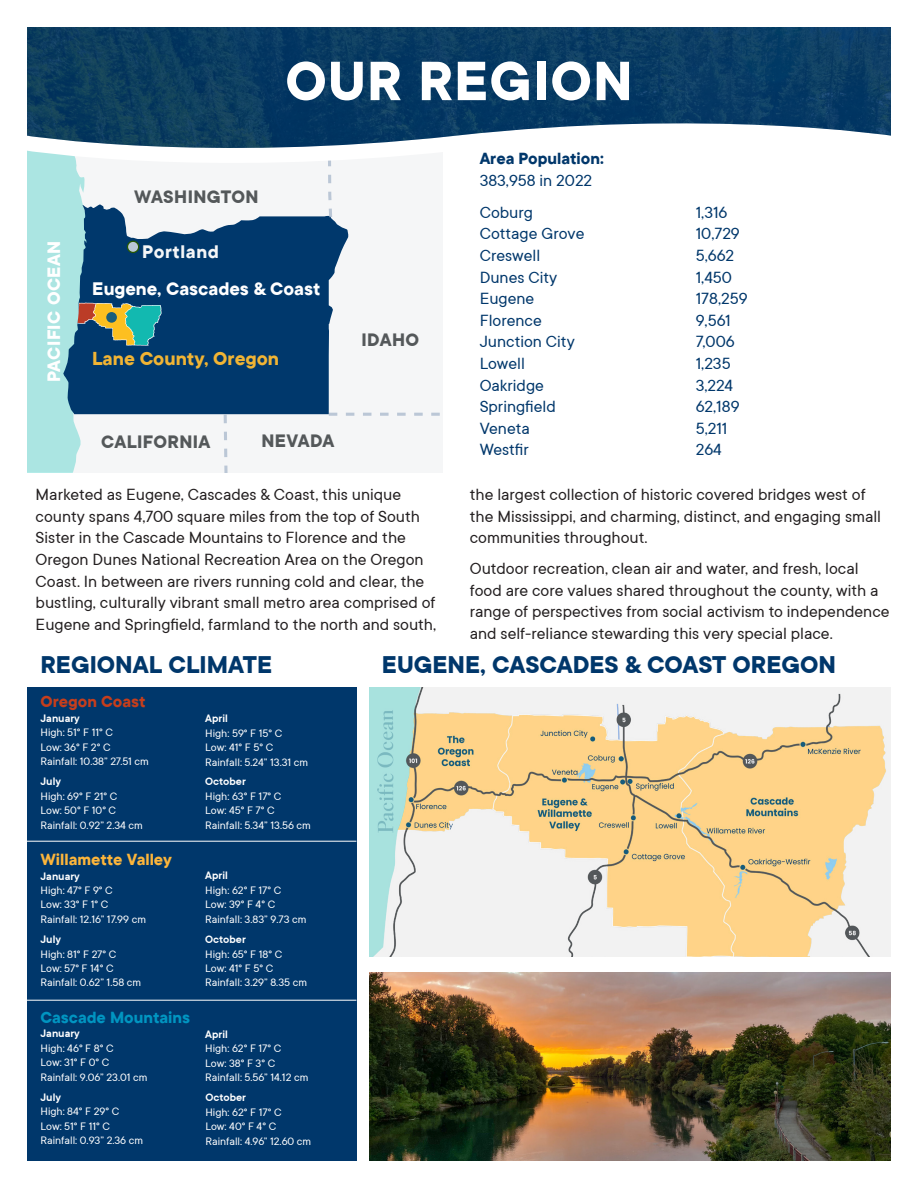
<style>
.page{position:relative;width:918px;height:1188px;background:#fff}
.page>*{position:absolute;margin:0;border:0;box-sizing:border-box;transform-origin:0 0}
.t1{font:700 60.9px "TT Commons";letter-spacing:.02em;color:#fff}
.t2{font:700 27px "TT Commons";color:#00376b}
.t3{font:700 21px "TT Commons";color:#f1b434}
.t4{font:700 20.25px "TT Commons";color:#fff}
.t5{font:700 20.25px "TT Commons";letter-spacing:.03em;color:#f5f6f7}
.t6{font:700 20.1px "TT Commons";letter-spacing:.02em;color:#54585a}
.t7{font:700 20.1px "TT Commons";letter-spacing:.02em;color:#fff}
.t8{font:18px/21.6px "TT Commons";color:#231f20}
.t9{font:18px "TT Commons";color:#00376b}
.t10{font:700 18px "TT Commons";color:#fcb53b}
.t11{font:700 18px "TT Commons";color:#0095c1}
.t12{font:700 18px "TT Commons";color:#00376b}
.t13{font:700 18px "TT Commons";color:#c63e1c}
.t14{font:12px "TT Commons";color:#fff}
.t15{font:600 12px "TT Commons";color:#fff}
</style>
<div class="page">
<div style="left:27px;top:127px;width:416px;height:345px;background:#abe5e2"></div>
<div style="left:73px;top:178px;width:370px;height:294px;background:#f5f6f7"></div>
<div style="left:222px;top:412px;width:221px;height:60px;background:#f5f6f7"></div>
<svg style="left:326px;top:178px;width:8px;height:27px"></svg>
<svg style="left:63px;top:205px;width:286px;height:209px;background:#2a5a85"></svg>
<svg style="left:76px;top:303px;width:86px;height:43px;background:#5f8870"></svg>
<div style="left:106px;top:312px;width:11px;height:11px;background:#1a5e7c;border-radius:50%"></div>
<div style="left:127px;top:241px;width:12px;height:12px;background:#bbc7d6;border:1px solid #285900;border-radius:50%"></div>
<img style="left:370px;top:687px;width:521px;height:270px">
<div style="left:76px;top:163px;width:367px;height:15px;background:#f5f6f7"></div>
<svg style="left:27px;top:149px;width:416px;height:14px;background:#f6fbfb"></svg>
<img style="left:27px;top:27px;width:864px;height:122px">
<div style="left:27px;top:687px;width:329px;height:474px;background:#00376b"></div>
<hr style="left:27px;top:841px;width:329px;height:1px;background:#fff">
<hr style="left:27px;top:1000px;width:329px;height:1px;background:#fff">
<img style="left:370px;top:972px;width:521px;height:189px">
<p class="t7" style="left:41px;top:382px;width:143px;rotate:-90deg">PACIFIC OCEAN</p>
<p class="t1" style="left:285px;top:41px;width:349px">OUR REGION</p>
<p class="t6" style="left:134px;top:183px;width:126px">WASHINGTON</p>
<p class="t5" style="left:142px;top:239px;width:78px">Portland</p>
<p class="t4" style="left:92px;top:276px;width:230px">Eugene, Cascades &amp; Coast</p>
<p class="t3" style="left:92px;top:345px;width:189px">Lane County, Oregon</p>
<p class="t6" style="left:101px;top:429px;width:111px">CALIFORNIA</p>
<p class="t6" style="left:262px;top:427px;width:74px">NEVADA</p>
<p class="t6" style="left:362px;top:326px;width:59px">IDAHO</p>
<p class="t12" style="left:480px;top:147px;width:126px">Area Population:</p>
<p class="t9" style="left:480px;top:169px;width:114px">383,958 in 2022</p>
<p class="t9" style="left:480px;top:201px;width:55px">Coburg</p>
<p class="t9" style="left:696px;top:201px;width:33px">1,316</p>
<p class="t9" style="left:480px;top:222px;width:106px">Cottage Grove</p>
<p class="t9" style="left:696px;top:222px;width:46px">10,729</p>
<p class="t9" style="left:480px;top:244px;width:62px">Creswell</p>
<p class="t9" style="left:696px;top:244px;width:40px">5,662</p>
<p class="t9" style="left:480px;top:266px;width:79px">Dunes City</p>
<p class="t9" style="left:696px;top:266px;width:38px">1,450</p>
<p class="t9" style="left:480px;top:287px;width:56px">Eugene</p>
<p class="t9" style="left:696px;top:287px;width:53px">178,259</p>
<p class="t9" style="left:480px;top:309px;width:64px">Florence</p>
<p class="t9" style="left:696px;top:309px;width:37px">9,561</p>
<p class="t9" style="left:480px;top:330px;width:97px">Junction City</p>
<p class="t9" style="left:696px;top:330px;width:40px">7,006</p>
<p class="t9" style="left:480px;top:352px;width:47px">Lowell</p>
<p class="t9" style="left:696px;top:352px;width:37px">1,235</p>
<p class="t9" style="left:480px;top:374px;width:66px">Oakridge</p>
<p class="t9" style="left:696px;top:374px;width:39px">3,224</p>
<p class="t9" style="left:480px;top:395px;width:78px">Springfield</p>
<p class="t9" style="left:696px;top:395px;width:45px">62,189</p>
<p class="t9" style="left:480px;top:417px;width:52px">Veneta</p>
<p class="t9" style="left:696px;top:417px;width:33px">5,211</p>
<p class="t9" style="left:480px;top:438px;width:51px">Westfir</p>
<p class="t9" style="left:696px;top:438px;width:28px">264</p>
<p class="t8" style="left:36px;top:483px;width:402px">Marketed as Eugene, Cascades &amp; Coast, this unique county spans 4,700 square miles from the top of South Sister in the Cascade Mountains to Florence and the Oregon Dunes National Recreation Area on the Oregon Coast. In between are rivers running cold and clear, the bustling, culturally vibrant small metro area comprised of Eugene and Springfield, farmland to the north and south,</p>
<p class="t8" style="left:470px;top:483px;width:413px">the largest collection of historic covered bridges west of the Mississippi, and charming, distinct, and engaging small communities throughout.</p>
<p class="t8" style="left:470px;top:557px;width:421px">Outdoor recreation, clean air and water, and fresh, local food are core values shared throughout the county, with a range of perspectives from social activism to independence and self-reliance stewarding this very special place.</p>
<p class="t2" style="left:40px;top:647px;width:233px">REGIONAL CLIMATE</p>
<p class="t13" style="left:40px;top:690px;width:107px">Oregon Coast</p>
<p class="t15" style="left:40px;top:710px;width:41px">January</p>
<p class="t14" style="left:40px;top:725px;width:74px">High: 51° F 11° C</p>
<p class="t14" style="left:40px;top:739px;width:72px">Low: 36° F 2° C</p>
<p class="t14" style="left:40px;top:754px;width:110px">Rainfall: 10.38” 27.51 cm</p>
<p class="t15" style="left:40px;top:774px;width:22px">July</p>
<p class="t14" style="left:40px;top:789px;width:78px">High: 69° F 21° C</p>
<p class="t14" style="left:40px;top:803px;width:77px">Low: 50° F 10° C</p>
<p class="t14" style="left:40px;top:817px;width:104px">Rainfall: 0.92” 2.34 cm</p>
<p class="t10" style="left:40px;top:848px;width:133px">Willamette Valley</p>
<p class="t15" style="left:40px;top:868px;width:41px">January</p>
<p class="t14" style="left:40px;top:883px;width:74px">High: 47° F 9° C</p>
<p class="t14" style="left:40px;top:897px;width:69px">Low: 33° F 1° C</p>
<p class="t14" style="left:40px;top:912px;width:107px">Rainfall: 12.16” 17.99 cm</p>
<p class="t15" style="left:40px;top:932px;width:22px">July</p>
<p class="t14" style="left:40px;top:946px;width:77px">High: 81° F 27° C</p>
<p class="t14" style="left:40px;top:961px;width:75px">Low: 57° F 14° C</p>
<p class="t14" style="left:40px;top:975px;width:102px">Rainfall: 0.62” 1.58 cm</p>
<p class="t11" style="left:40px;top:1006px;width:151px">Cascade Mountains</p>
<p class="t15" style="left:40px;top:1026px;width:41px">January</p>
<p class="t14" style="left:40px;top:1041px;width:75px">High: 46° F 8° C</p>
<p class="t14" style="left:40px;top:1055px;width:70px">Low: 31° F 0° C</p>
<p class="t14" style="left:40px;top:1069px;width:108px">Rainfall: 9.06” 23.01 cm</p>
<p class="t15" style="left:40px;top:1090px;width:22px">July</p>
<p class="t14" style="left:40px;top:1104px;width:80px">High: 84° F 29° C</p>
<p class="t14" style="left:40px;top:1119px;width:71px">Low: 51° F 11° C</p>
<p class="t14" style="left:40px;top:1133px;width:104px">Rainfall: 0.93” 2.36 cm</p>
<p class="t15" style="left:205px;top:711px;width:24px">April</p>
<p class="t14" style="left:205px;top:726px;width:79px">High: 59° F 15° C</p>
<p class="t14" style="left:205px;top:740px;width:70px">Low: 41° F 5° C</p>
<p class="t14" style="left:205px;top:754px;width:104px">Rainfall: 5.24” 13.31 cm</p>
<p class="t15" style="left:205px;top:774px;width:42px">October</p>
<p class="t14" style="left:205px;top:789px;width:78px">High: 63° F 17° C</p>
<p class="t14" style="left:205px;top:803px;width:71px">Low: 45° F 7° C</p>
<p class="t14" style="left:205px;top:817px;width:107px">Rainfall: 5.34” 13.56 cm</p>
<p class="t15" style="left:205px;top:868px;width:24px">April</p>
<p class="t14" style="left:205px;top:883px;width:78px">High: 62° F 17° C</p>
<p class="t14" style="left:205px;top:897px;width:72px">Low: 39° F 4° C</p>
<p class="t14" style="left:205px;top:911px;width:103px">Rainfall: 3.83” 9.73 cm</p>
<p class="t15" style="left:205px;top:932px;width:42px">October</p>
<p class="t14" style="left:205px;top:946px;width:79px">High: 65° F 18° C</p>
<p class="t14" style="left:205px;top:961px;width:70px">Low: 41° F 5° C</p>
<p class="t14" style="left:205px;top:975px;width:103px">Rainfall: 3.29” 8.35 cm</p>
<p class="t15" style="left:205px;top:1026px;width:24px">April</p>
<p class="t14" style="left:205px;top:1041px;width:78px">High: 62° F 17° C</p>
<p class="t14" style="left:205px;top:1055px;width:72px">Low: 38° F 3° C</p>
<p class="t14" style="left:205px;top:1070px;width:105px">Rainfall: 5.56” 14.12 cm</p>
<p class="t15" style="left:205px;top:1090px;width:42px">October</p>
<p class="t14" style="left:205px;top:1105px;width:78px">High: 62° F 17° C</p>
<p class="t14" style="left:205px;top:1119px;width:72px">Low: 40° F 4° C</p>
<p class="t14" style="left:205px;top:1133px;width:107px">Rainfall: 4.96” 12.60 cm</p>
<p class="t2" style="left:382px;top:647px;width:456px">EUGENE, CASCADES &amp; COAST OREGON</p>
</div>
